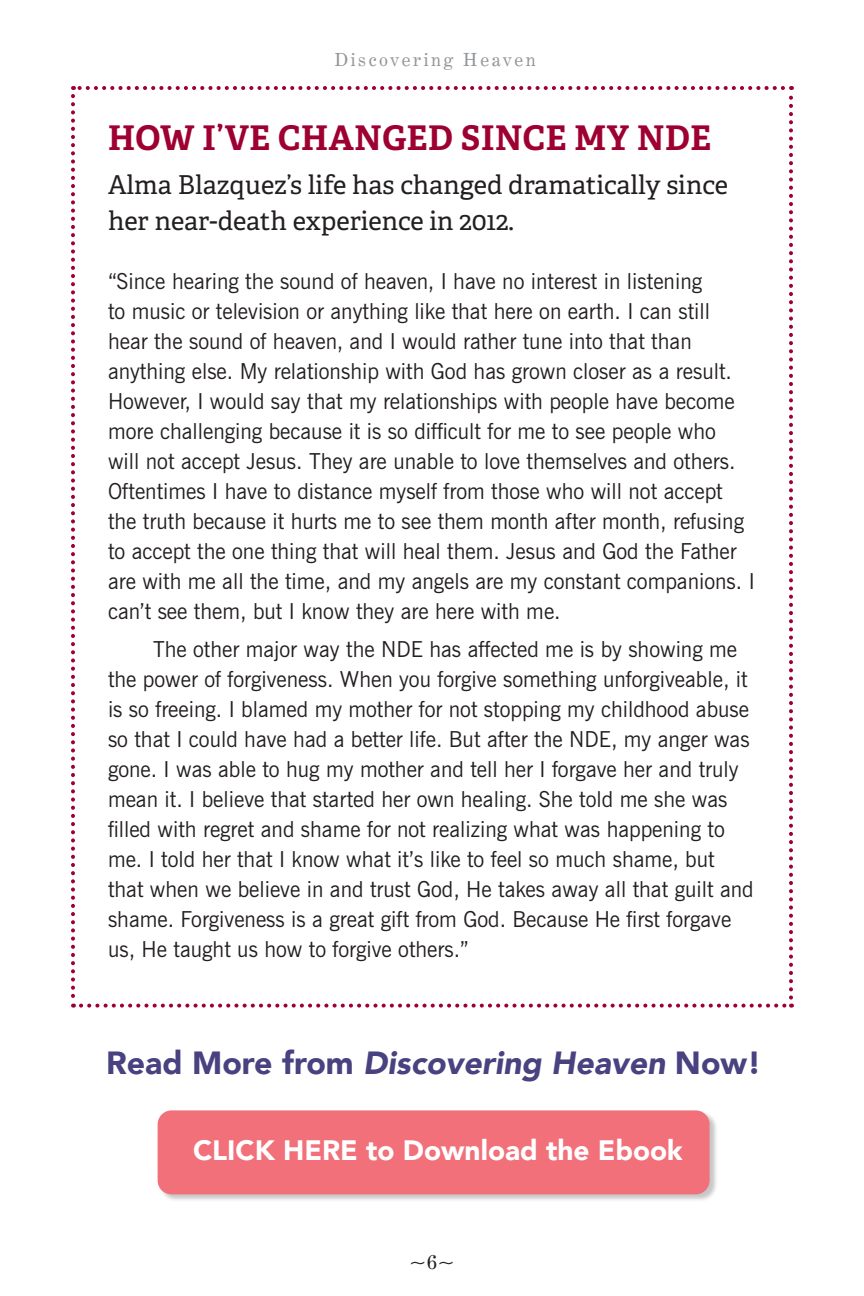
<style>
.page{position:relative;width:864px;height:1296px;background:#fff}
.page>*{position:absolute;margin:0;border:0;box-sizing:border-box;transform-origin:0 0}
.Sidebar_hed{font:700 34px "Adelle";letter-spacing:.02em;color:#9e0131}
.t1{font:italic 900 32px "Avenir";color:#484280}
.t2{font:900 28px "Avenir";color:#fff}
.Sidebar_dek{font:26px/36px "Adelle";color:#231f20}
.Sidebar_txt_1st{font:22px/30px "News Gothic BT";color:#231f20}
.Sidebar_txt{font:22px/30px "News Gothic BT";color:#231f20}
.t3{font:20px "Century Expanded BT";color:#231f20}
.t4{font:18px "Century Expanded BT";letter-spacing:.14em;color:#939598}
.s1{font-style:normal}
</style>
<div class="page">
<svg style="left:71px;top:96px;width:4px;height:912px"></svg>
<svg style="left:81px;top:1004px;width:711px;height:4px"></svg>
<svg style="left:789px;top:86px;width:4px;height:912px"></svg>
<svg style="left:73px;top:86px;width:710px;height:4px"></svg>
<div style="left:158px;top:1110px;width:560px;height:93px;background:#231f20;opacity:.25"></div>
<div style="left:158px;top:1110px;width:552px;height:84px;background:#f17079;border-radius:14px"></div>
<p class="t4" style="left:334px;top:48px;width:203px">Discovering Heaven</p>
<p class="Sidebar_hed" style="left:108px;top:113px;width:605px">HOW I’VE CHANGED SINCE MY NDE</p>
<p class="Sidebar_dek" style="left:108px;top:166px;width:622px">Alma Blazquez’s life has changed dramatically since her near-death experience in 2012.</p>
<p class="Sidebar_txt_1st" style="left:108px;top:266px;width:648px">“Since hearing the sound of heaven, I have no interest in listening<br>to music or television or anything like that here on earth. I can still hear the sound of heaven, and I would rather tune into that than anything else. My relationship with God has grown closer as a result.<br>However, I would say that my relationships with people have become more challenging because it is so difficult for me to see people who<br>will not accept Jesus. They are unable to love themselves and others.<br>Oftentimes I have to distance myself from those who will not accept the truth because it hurts me to see them month after month, refusing to accept the one thing that will heal them. Jesus and God the Father are with me all the time, and my angels are my constant companions. I can’t see them, but I know they are here with me.</p>
<p class="Sidebar_txt" style="left:108px;top:634px;width:647px;text-indent:45px">The other major way the NDE has affected me is by showing me the power of forgiveness. When you forgive something unforgiveable, it is so freeing. I blamed my mother for not stopping my childhood abuse so that I could have had a better life. But after the NDE, my anger was gone. I was able to hug my mother and tell her I forgave her and truly mean it. I believe that started her own healing. She told me she was filled with regret and shame for not realizing what was happening to me. I told her that I know what it’s like to feel so much shame, but that when we believe in and trust God, He takes away all that guilt and shame. Forgiveness is a great gift from God. Because He first forgave us, He taught us how to forgive others.”</p>
<p class="t1" style="left:106px;top:1036px;width:657px"><span class="s1">Read More from</span> Discovering Heaven <span class="s1">Now!</span></p>
<p class="t2" style="left:193px;top:1126px;width:491px">CLICK HERE to Download the Ebook</p>
<p class="t3" style="left:410px;top:1249px;width:46px">~6~</p>
</div>
